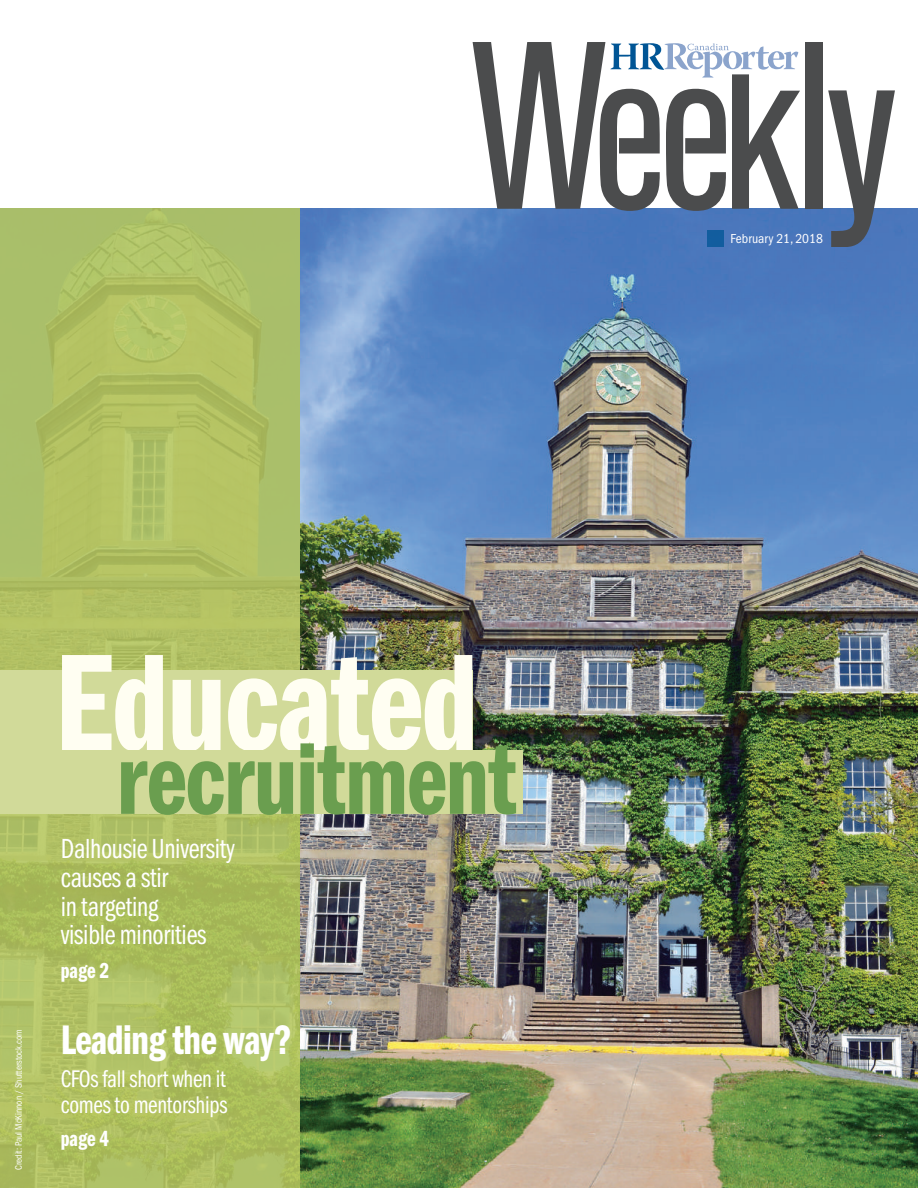
<style>
.page{position:relative;width:918px;height:1188px;background:#fff}
.page>*{position:absolute;margin:0;border:0;box-sizing:border-box;transform-origin:0 0}
.t1{font:142.65px "ITC Franklin Gothic Std Dm Cp";letter-spacing:-.005em;color:#fffef2}
.t2{font:104.7px "ITC Franklin Gothic Std Dm Cp";letter-spacing:-.005em;color:#6a9e4f}
.t3{font:42.75px "ITC Franklin Gothic Std Dm Cp";letter-spacing:-.01em;color:#fff}
.t4{font:28.65px/28.7px "ITC Franklin Gothic Std Bk Cp";letter-spacing:-.01em;color:#fff}
.t5{font:24.9px/26.2px "ITC Franklin Gothic Std Bk Cp";letter-spacing:-.01em;color:#fff}
.t6{font:22.5px "ITC Franklin Gothic Std Dm Cp";color:#fff}
.t7{font:condensed 13.5px "ITC Franklin Gothic Std";color:#fff}
.t8{font:condensed 9.75px "ITC Franklin Gothic Std";color:#fff;scale:.95 1}
</style>
<div class="page">
<img style="left:300px;top:208px;width:618px;height:980px">
<svg style="left:1px;top:208px;width:299px;height:980px;background:#aebf62"></svg>
<div style="left:707px;top:231px;width:17px;height:16px;background:#125d9e"></div>
<div style="left:805px;top:42px;width:17px;height:167px;background:#4b4c4d"></div>
<svg style="left:828px;top:90px;width:67px;height:157px"></svg>
<svg style="left:473px;top:42px;width:327px;height:169px"></svg>
<div style="left:0;top:671px;width:473px;height:143px;background:#d1da99"></div>
<div style="left:0;top:750px;width:523px;height:64px;background:#d1da99"></div>
<h1 class="t1" style="left:55px;top:625px;width:425px">Educated</h1>
<h2 class="t2" style="left:117px;top:722px;width:401px">recruitment</h2>
<p class="t4" style="left:61px;top:835px;width:175px">Dalhousie University causes a stir<br>in targeting<br>visible minorities</p>
<p class="t6" style="left:61px;top:958px;width:50px">page 2</p>
<p class="t8" style="left:13px;top:1170px;width:150px;rotate:-90deg">Credit: Paul McKinnon / Shutterstock.com</p>
<h3 class="t3" style="left:61px;top:1016px;width:233px">Leading the way?</h3>
<p class="t5" style="left:61px;top:1066px;width:168px">CFOs fall short when it comes to mentorships</p>
<p class="t6" style="left:61px;top:1126px;width:50px">page 4</p>
<p class="t7" style="left:730px;top:231px;width:94px">February 21, 2018</p>
</div>
